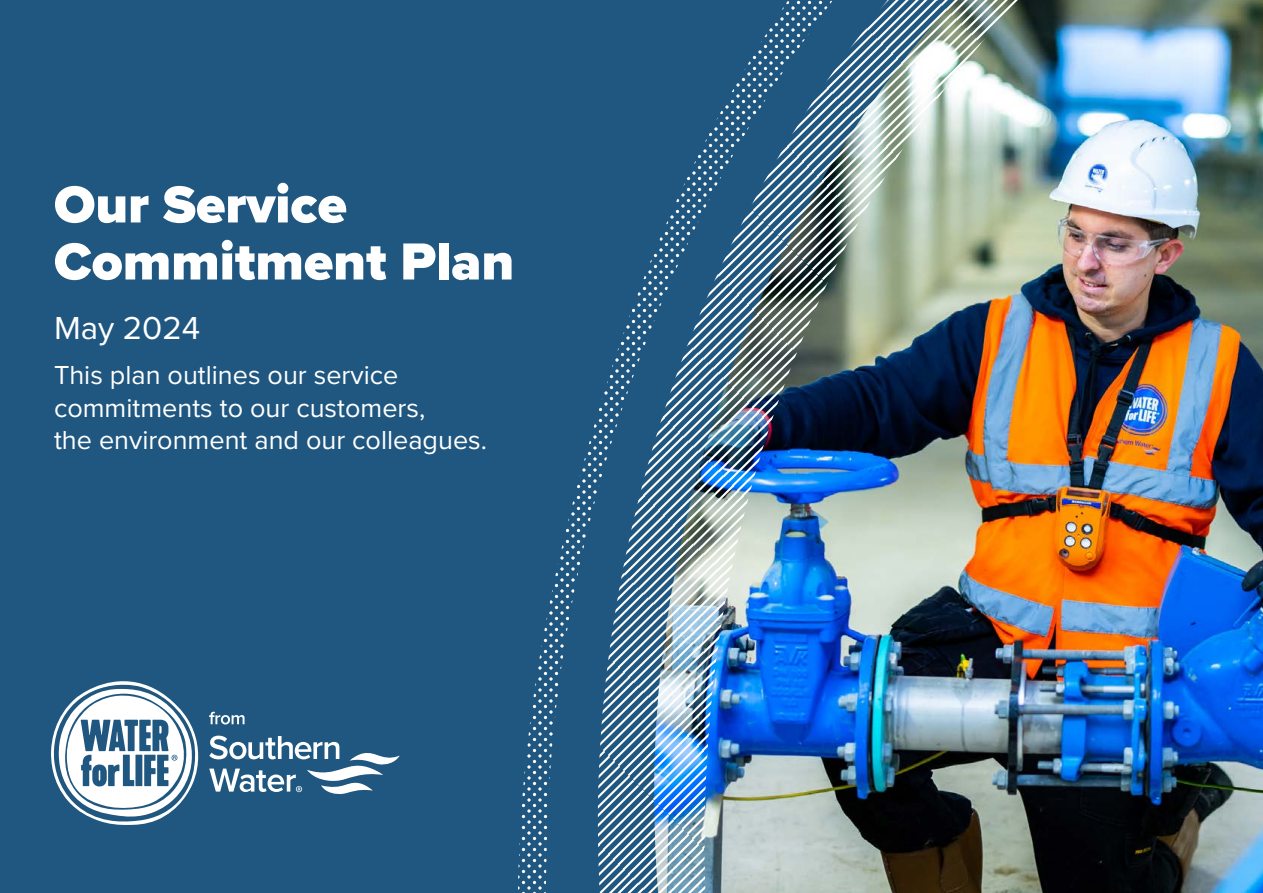
<style>
.page{position:relative;width:1263px;height:893px;background:#1f5780}
.page>*{position:absolute;margin:0;border:0;box-sizing:border-box;transform-origin:0 0}
.t1{font:900 54px/57px "Proxima Nova";color:#fff}
.t2{font:33px "Proxima Nova";color:#fff}
.t3{font:27px/32.4px "Proxima Nova";color:#fff}
</style>
<div class="page">
<svg style="left:209px;top:712px;width:36px;height:12px"></svg>
<svg style="left:209px;top:736px;width:186px;height:58px"></svg>
<svg style="left:51px;top:681px;width:148px;height:144px"></svg>
<img style="left:598px;top:0;width:665px;height:893px">
<h1 class="t1" style="left:54px;top:176px;width:462px">Our Service<br>Commitment Plan</h1>
<p class="t2" style="left:54px;top:303px;width:148px">May 2024</p>
<p class="t3" style="left:54px;top:358px;width:434px">This plan outlines our service commitments to our customers,<br>the environment and our colleagues.</p>
</div>
